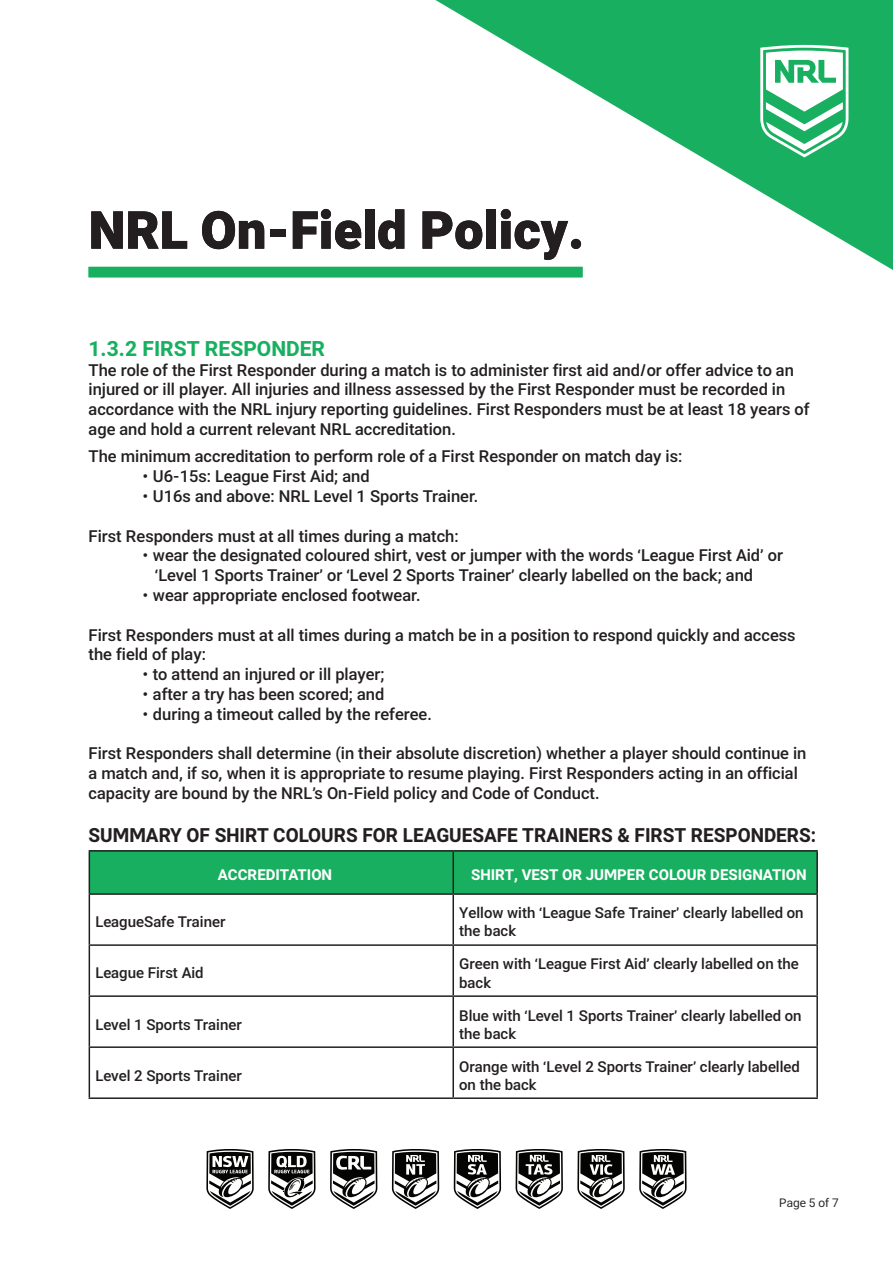
<style>
.page{position:relative;width:893px;height:1263px;background:#fff}
.page>*{position:absolute;margin:0;border:0;box-sizing:border-box;transform-origin:0 0}
.t1{font:900 52.5px "RL2";color:#231f20}
.t2{font:700 21px "RL2";color:#18b060}
.t3{font:700 19.5px "RL2";color:#231f20}
.t4{font:500 16.5px/19.8px "RL2";color:#231f20}
.t5{font:500 15px/18px "RL2";color:#231f20}
.t6{font:700 15px "RL2";color:#fff}
.t7{font:12px "RL2";color:#231f20}
.s1{font-family:"Helvetica";font-weight:700}
</style>
<div class="page">
<svg style="left:435px;top:0;width:458px;height:270px"></svg>
<svg style="left:760px;top:45px;width:88px;height:112px"></svg>
<svg style="left:639px;top:1149px;width:48px;height:60px"></svg>
<svg style="left:577px;top:1149px;width:48px;height:60px"></svg>
<svg style="left:516px;top:1149px;width:47px;height:60px"></svg>
<svg style="left:454px;top:1149px;width:47px;height:60px"></svg>
<svg style="left:330px;top:1149px;width:47px;height:60px"></svg>
<svg style="left:268px;top:1149px;width:48px;height:60px"></svg>
<svg style="left:206px;top:1149px;width:48px;height:60px"></svg>
<svg style="left:392px;top:1149px;width:47px;height:60px"></svg>
<div style="left:89px;top:851px;width:364px;height:43px;background:#18b060"></div>
<div style="left:453px;top:851px;width:364px;height:43px;background:#18b060"></div>
<hr style="left:89px;top:850px;width:364px;height:2px;background:#231f20">
<hr style="left:89px;top:852px;width:1px;height:41px;background:#231f20">
<hr style="left:452px;top:852px;width:2px;height:41px;background:#231f20">
<hr style="left:453px;top:850px;width:365px;height:2px;background:#231f20">
<hr style="left:816px;top:852px;width:2px;height:41px;background:#231f20">
<hr style="left:89px;top:895px;width:1px;height:49px;background:#231f20">
<hr style="left:89px;top:946px;width:1px;height:49px;background:#231f20">
<hr style="left:89px;top:997px;width:1px;height:49px;background:#231f20">
<hr style="left:89px;top:1048px;width:1px;height:49px;background:#231f20">
<hr style="left:89px;top:893px;width:364px;height:2px;background:#231f20">
<hr style="left:453px;top:893px;width:365px;height:2px;background:#231f20">
<hr style="left:452px;top:895px;width:2px;height:49px;background:#231f20">
<hr style="left:816px;top:895px;width:2px;height:49px;background:#231f20">
<hr style="left:452px;top:946px;width:2px;height:49px;background:#231f20">
<hr style="left:816px;top:946px;width:2px;height:49px;background:#231f20">
<hr style="left:452px;top:997px;width:2px;height:49px;background:#231f20">
<hr style="left:452px;top:1048px;width:2px;height:49px;background:#231f20">
<hr style="left:816px;top:997px;width:2px;height:49px;background:#231f20">
<hr style="left:816px;top:1048px;width:2px;height:49px;background:#231f20">
<hr style="left:89px;top:944px;width:364px;height:2px;background:#231f20">
<hr style="left:453px;top:944px;width:365px;height:2px;background:#231f20">
<hr style="left:89px;top:995px;width:364px;height:2px;background:#231f20">
<hr style="left:453px;top:995px;width:365px;height:2px;background:#231f20">
<hr style="left:89px;top:1046px;width:364px;height:2px;background:#231f20">
<hr style="left:89px;top:1097px;width:364px;height:2px;background:#231f20">
<hr style="left:453px;top:1046px;width:365px;height:2px;background:#231f20">
<hr style="left:453px;top:1097px;width:365px;height:2px;background:#231f20">
<div style="left:89px;top:267px;width:494px;height:10px;background:#18b060"></div>
<p class="t1" style="left:89px;top:194px;width:497px">NRL On-Field Policy.</p>
<p class="t2" style="left:89px;top:334px;width:238px">1.3.2 FIRST RESPONDER</p>
<p class="t4" style="left:89px;top:359px;width:722px">The role of the First Responder during a match is to administer first aid and/or offer advice to an injured or ill player. All injuries and illness assessed by the First Responder must be recorded in accordance with the NRL injury reporting guidelines. First Responders must be at least 18 years of age and hold a current relevant NRL accreditation.</p>
<p class="t4" style="left:89px;top:446px;width:595px">The minimum accreditation to perform role of a First Responder on match day is:</p>
<p class="t4" style="left:143px;top:466px;width:229px"><span class="s1">•</span> U6-15s: League First Aid; and</p>
<p class="t4" style="left:143px;top:486px;width:337px"><span class="s1">•</span> U16s and above: NRL Level 1 Sports Trainer.</p>
<p class="t4" style="left:89px;top:525px;width:372px">First Responders must at all times during a match:</p>
<p class="t4" style="left:155px;top:545px;width:630px;text-indent:-12px"><span class="s1">•</span> wear the designated coloured shirt, vest or jumper with the words ‘League First Aid’ or ‘Level 1 Sports Trainer’ or ‘Level 2 Sports Trainer’ clearly labelled on the back; and</p>
<p class="t4" style="left:143px;top:585px;width:279px"><span class="s1">•</span> wear appropriate enclosed footwear.</p>
<p class="t4" style="left:89px;top:624px;width:708px">First Responders must at all times during a match be in a position to respond quickly and access the field of play:</p>
<p class="t4" style="left:143px;top:664px;width:244px"><span class="s1">•</span> to attend an injured or ill player;</p>
<p class="t4" style="left:143px;top:684px;width:243px"><span class="s1">•</span> after a try has been scored; and</p>
<p class="t4" style="left:143px;top:703px;width:291px"><span class="s1">•</span> during a timeout called by the referee.</p>
<p class="t4" style="left:89px;top:743px;width:719px">First Responders shall determine (in their absolute discretion) whether a player should continue in a match and, if so, when it is appropriate to resume playing. First Responders acting in an official capacity are bound by the NRL’s On-Field policy and Code of Conduct.</p>
<p class="t3" style="left:89px;top:822px;width:729px">SUMMARY OF SHIRT COLOURS FOR LEAGUESAFE TRAINERS &amp; FIRST RESPONDERS:</p>
<p class="t6" style="left:218px;top:865px;width:116px">ACCREDITATION</p>
<p class="t6" style="left:471px;top:865px;width:337px">SHIRT, VEST OR JUMPER COLOUR DESIGNATION</p>
<p class="t5" style="left:95px;top:913px;width:132px">LeagueSafe Trainer</p>
<p class="t5" style="left:459px;top:904px;width:346px">Yellow with ‘League Safe Trainer’ clearly labelled on the back</p>
<p class="t5" style="left:95px;top:964px;width:110px">League First Aid</p>
<p class="t5" style="left:459px;top:955px;width:341px">Green with ‘League First Aid’ clearly labelled on the back</p>
<p class="t5" style="left:95px;top:1015px;width:148px">Level 1 Sports Trainer</p>
<p class="t5" style="left:459px;top:1006px;width:344px">Blue with ‘Level 1 Sports Trainer’ clearly labelled on the back</p>
<p class="t5" style="left:95px;top:1066px;width:148px">Level 2 Sports Trainer</p>
<p class="t5" style="left:459px;top:1057px;width:342px">Orange with ‘Level 2 Sports Trainer’ clearly labelled on the back</p>
<p class="t7" style="left:779px;top:1195px;width:61px">Page 5 of 7</p>
</div>
